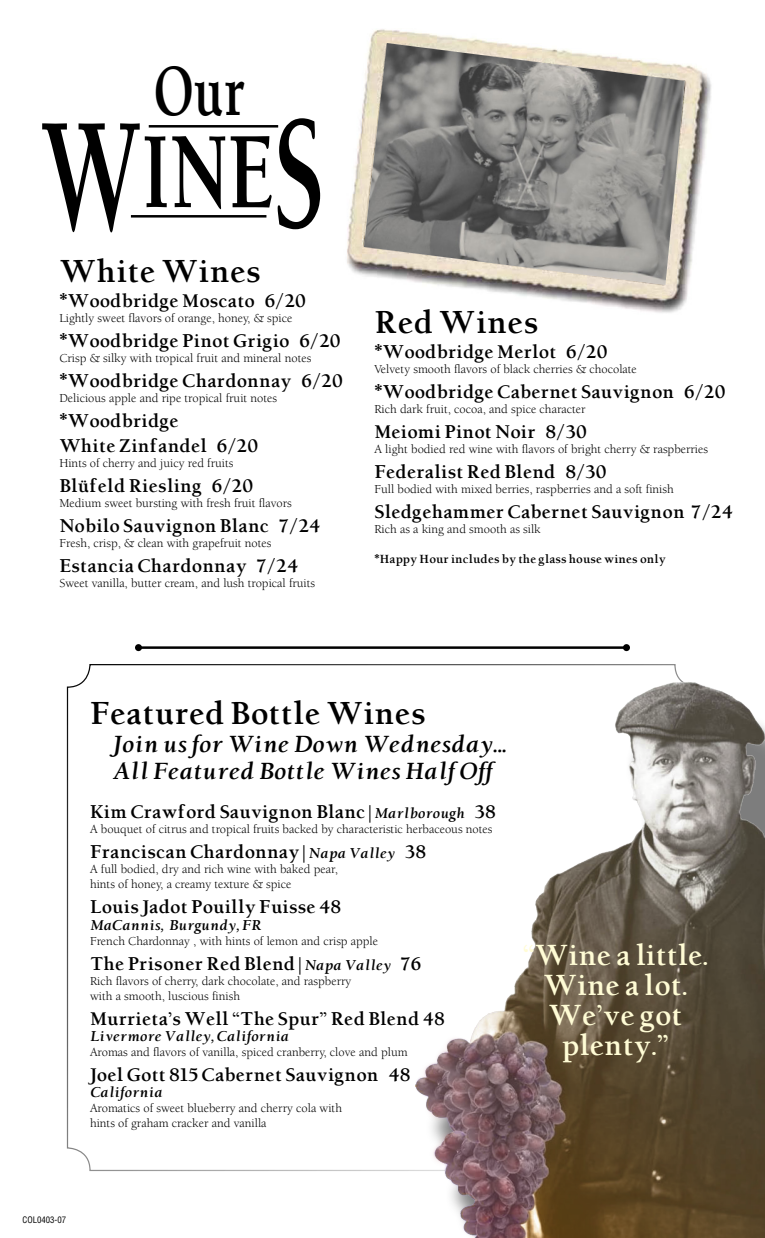
<style>
.page{position:relative;width:765px;height:1238px;background:#fff}
.page>*{position:absolute;margin:0;border:0;box-sizing:border-box;transform-origin:0 0}
.Headers{font:700 147px "Berkeley Oldstyle";color:#000;scale:.58 1}
.Headers-2{font:700 97.62px "Berkeley Oldstyle";color:#000;scale:.7 1}
.Headers-3{font:700 66.75px "Berkeley Oldstyle";color:#000;scale:.71 1}
.Headers-4{font:700 30px "Berkeley Oldstyle";color:#000}
.Headers-5{font:700 27.5px/30px "Berkeley Oldstyle";letter-spacing:-.01em;color:#fffcd5;text-align:center}
.Headers-6{font:italic 700 22.5px "Berkeley Oldstyle";color:#000}
.Wine_New{font:700 17.5px/25px "Berkeley Oldstyle";color:#000}
.Wine_New-2{font:italic 700 13.75px "Berkeley Oldstyle";color:#000}
.Description_New{font:12.5px/15px "Berkeley";color:#000}
.Wines{font:700 11.25px "Berkeley Oldstyle";color:#000}
.t1{font:condensed 8.75px "Helvetica";color:#000}
.s1{font-style:italic;font-size:13.75px}
</style>
<div class="page">
<img style="left:347px;top:29px;width:365px;height:284px">
<img style="left:364px;top:43px;width:321px;height:242px">
<img style="left:416px;top:664px;width:349px;height:574px">
<hr style="left:139px;top:646px;width:487px;height:3px;background:#000">
<div style="left:135px;top:644px;width:7px;height:7px;background:#000;border-radius:50%"></div>
<div style="left:623px;top:644px;width:7px;height:7px;background:#000;border-radius:50%"></div>
<hr style="left:149px;top:125px;width:129px;height:2px;background:#000">
<hr style="left:131px;top:215px;width:135px;height:2px;background:#000">
<p class="Headers-3" style="left:154px;top:50px;width:132px">Our</p>
<p class="Headers" style="left:274px;top:85px;width:88px">S</p>
<p class="Headers" style="left:39px;top:87px;width:183px">W</p>
<p class="Headers-2" style="left:143px;top:113px;width:191px">INE</p>
<p class="Headers-4" style="left:59px;top:253px;width:203px">White Wines</p>
<p class="Wine_New" style="left:59px;top:288px;width:248px">*Woodbridge Moscato 6/20</p>
<p class="Description_New" style="left:59px;top:311px;width:234px">Lightly sweet flavors of orange, honey, &amp; spice</p>
<p class="Wine_New" style="left:59px;top:328px;width:283px">*Woodbridge Pinot Grigio 6/20</p>
<p class="Description_New" style="left:59px;top:351px;width:254px">Crisp &amp; silky with tropical fruit and mineral notes</p>
<p class="Wine_New" style="left:59px;top:368px;width:285px">*Woodbridge Chardonnay 6/20</p>
<p class="Description_New" style="left:59px;top:391px;width:219px">Delicious apple and ripe tropical fruit notes</p>
<p class="Wine_New" style="left:59px;top:408px;width:200px">*Woodbridge<br>White Zinfandel 6/20</p>
<p class="Description_New" style="left:59px;top:456px;width:176px">Hints of cherry and juicy red fruits</p>
<p class="Wine_New" style="left:59px;top:473px;width:195px">Blüfeld Riesling 6/20</p>
<p class="Description_New" style="left:59px;top:496px;width:234px">Medium sweet bursting with fresh fruit flavors</p>
<p class="Wine_New" style="left:59px;top:513px;width:263px">Nobilo Sauvignon Blanc 7/24</p>
<p class="Description_New" style="left:59px;top:536px;width:214px">Fresh, crisp, &amp; clean with grapefruit notes</p>
<p class="Wine_New" style="left:59px;top:553px;width:240px">Estancia Chardonnay 7/24</p>
<p class="Description_New" style="left:59px;top:576px;width:257px">Sweet vanilla, butter cream, and lush tropical fruits</p>
<p class="Headers-4" style="left:374px;top:304px;width:166px">Red Wines</p>
<p class="Wine_New" style="left:374px;top:340px;width:235px">*Woodbridge Merlot 6/20</p>
<p class="Description_New" style="left:374px;top:362px;width:264px">Velvety smooth flavors of black cherries &amp; chocolate</p>
<p class="Wine_New" style="left:374px;top:380px;width:353px">*Woodbridge Cabernet Sauvignon 6/20</p>
<p class="Description_New" style="left:374px;top:402px;width:213px">Rich dark fruit, cocoa, and spice character</p>
<p class="Wine_New" style="left:374px;top:420px;width:214px">Meiomi Pinot Noir 8/30</p>
<p class="Description_New" style="left:374px;top:442px;width:335px">A light bodied red wine with flavors of bright cherry &amp; raspberries</p>
<p class="Wine_New" style="left:374px;top:460px;width:234px">Federalist Red Blend 8/30</p>
<p class="Description_New" style="left:374px;top:482px;width:301px">Full bodied with mixed berries, raspberries and a soft finish</p>
<p class="Wine_New" style="left:374px;top:500px;width:360px">Sledgehammer Cabernet Sauvignon 7/24</p>
<p class="Description_New" style="left:374px;top:522px;width:168px">Rich as a king and smooth as silk</p>
<p class="Wines" style="left:374px;top:551px;width:293px">*Happy Hour includes by the glass house wines only</p>
<p class="Headers-4" style="left:90px;top:695px;width:338px">Featured Bottle Wines</p>
<p class="Headers-6" style="left:112px;top:730px;width:395px">Join us for Wine Down Wednesday...</p>
<p class="Headers-6" style="left:112px;top:757px;width:382px">All Featured Bottle Wines Half Off</p>
<p class="Wine_New" style="left:90px;top:800px;width:407px">Kim Crawford Sauvignon Blanc | <span class="s1">Marlborough</span> 38</p>
<p class="Description_New" style="left:90px;top:822px;width:404px">A bouquet of citrus and tropical fruits backed by characteristic herbaceous notes</p>
<p class="Wine_New" style="left:90px;top:840px;width:338px">Franciscan Chardonnay | <span class="s1">Napa Valley</span> 38</p>
<p class="Description_New" style="left:90px;top:862px;width:249px">A full bodied, dry and rich wine with baked pear, hints of honey, a creamy texture &amp; spice</p>
<p class="Wine_New" style="left:90px;top:895px;width:253px">Louis Jadot Pouilly Fuisse 48</p>
<p class="Wine_New-2" style="left:90px;top:916px;width:173px">MaCannis, Burgundy, FR</p>
<p class="Description_New" style="left:90px;top:933px;width:290px">French Chardonnay , with hints of lemon and crisp apple</p>
<p class="Wine_New" style="left:90px;top:951px;width:333px">The Prisoner Red Blend | <span class="s1">Napa Valley</span> 76</p>
<p class="Description_New" style="left:90px;top:973px;width:263px">Rich flavors of cherry, dark chocolate, and raspberry with a smooth, luscious finish</p>
<p class="Wine_New" style="left:90px;top:1006px;width:356px">Murrieta’s Well “The Spur” Red Blend 48</p>
<p class="Wine_New-2" style="left:90px;top:1027px;width:201px">Livermore Valley, California</p>
<p class="Description_New" style="left:90px;top:1044px;width:319px">Aromas and flavors of vanilla, spiced cranberry, clove and plum</p>
<p class="Wine_New" style="left:90px;top:1062px;width:322px">Joel Gott 815 Cabernet Sauvignon 48</p>
<p class="Wine_New-2" style="left:90px;top:1084px;width:74px">California</p>
<p class="Description_New" style="left:90px;top:1101px;width:254px">Aromatics of sweet blueberry and cherry cola with hints of graham cracker and vanilla</p>
<p class="Headers-5" style="left:522px;top:941px;width:188px">“Wine a little.</p>
<p class="Headers-5" style="left:543px;top:971px;width:146px">Wine a lot.</p>
<p class="Headers-5" style="left:548px;top:1001px;width:136px">We’ve got plenty.”</p>
<p class="t1" style="left:22px;top:1213px;width:45px">COL0403-07</p>
</div>
